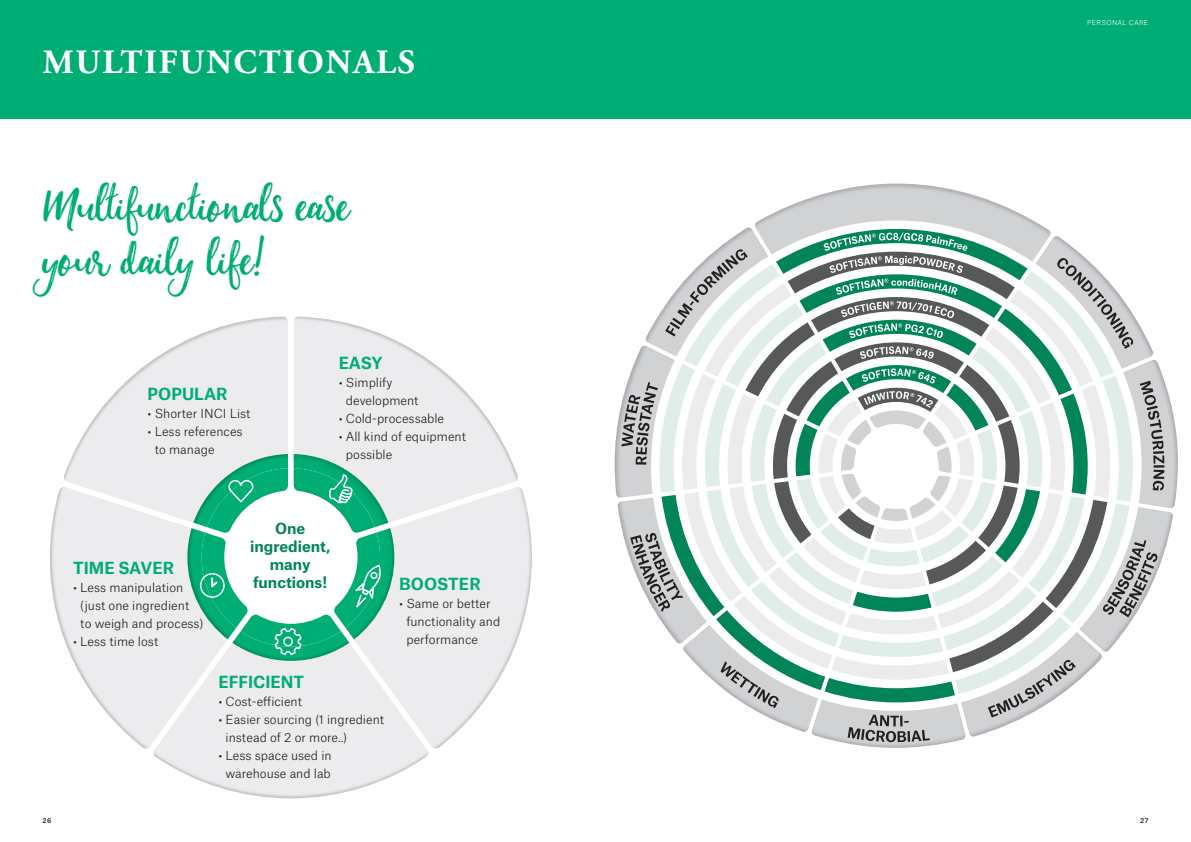
<style>
.page{position:relative;width:1191px;height:842px;background:#fff}
.page>*{position:absolute;margin:0;border:0;box-sizing:border-box;transform-origin:0 0}
.t1{font:47.7px/54px "Yorkshire Brush Script";color:#00ad75}
.t2{font:700 34px "Adobe Garamond Pro";letter-spacing:.055em;color:#fff}
.t3{font:700 16px "Atlas Grotesk";color:#00ad75}
.t4{font:700 14.7px/18.1px "Atlas Grotesk";color:#008458;text-align:center}
.t5{font:300 12px/18px "Atlas Grotesk";color:#231f20}
.t6{font:300 6.5px "Atlas Grotesk";letter-spacing:.05em;color:#fff}
.t7{font:500 6.5px "Atlas Grotesk";color:#231f20}
</style>
<div class="page">
<img style="left:841px;top:742px;width:110px;height:6px">
<img style="left:1164px;top:380px;width:14px;height:128px">
<img style="left:1164px;top:507px;width:8px;height:45px">
<img style="left:617px;top:501px;width:4px;height:23px">
<img style="left:614px;top:407px;width:7px;height:91px">
<img style="left:755px;top:184px;width:292px;height:45px">
<div style="left:0;top:0;width:1191px;height:119px;background:#00ad75"></div>
<img style="left:349px;top:487px;width:183px;height:261px">
<img style="left:294px;top:317px;width:224px;height:210px">
<img style="left:64px;top:317px;width:224px;height:170px">
<img style="left:154px;top:643px;width:274px;height:155px">
<img style="left:50px;top:487px;width:186px;height:261px">
<img style="left:334px;top:596px;width:11px;height:19px">
<img style="left:345px;top:528px;width:49px;height:111px">
<img style="left:345px;top:527px;width:43px;height:6px">
<img style="left:294px;top:454px;width:94px;height:73px">
<img style="left:207px;top:527px;width:29px;height:1px">
<img style="left:193px;top:454px;width:95px;height:73px">
<img style="left:236px;top:595px;width:11px;height:20px">
<img style="left:187px;top:528px;width:49px;height:111px">
<img style="left:232px;top:615px;width:117px;height:16px">
<img style="left:232px;top:631px;width:117px;height:30px">
<div style="left:200px;top:573px;width:25px;height:25px;border:2px solid #fff;border-radius:50%"></div>
<svg style="left:210px;top:576px;width:9px;height:15px"></svg>
<svg style="left:228px;top:479px;width:26px;height:25px"></svg>
<svg style="left:351px;top:564px;width:32px;height:49px;background:#36bd91"></svg>
<svg style="left:273px;top:627px;width:30px;height:29px"></svg>
<svg style="left:328px;top:475px;width:26px;height:29px"></svg>
<svg style="left:621px;top:229px;width:543px;height:513px"></svg>
<h2 class="t2" style="left:43px;top:42px;width:374px">MULTIFUNCTIONALS</h2>
<h1 class="t1" style="left:42px;top:175px;width:309px">Multifunctionals ease your daily life!</h1>
<h3 class="t3" style="left:147px;top:381px;width:82px">POPULAR</h3>
<p class="t5" style="left:147px;top:404px;width:105px">• Shorter INCI List</p>
<p class="t5" style="left:155px;top:422px;width:89px;text-indent:-7px">• Less references to manage</p>
<h3 class="t3" style="left:339px;top:350px;width:45px">EASY</h3>
<p class="t5" style="left:346px;top:372px;width:74px;text-indent:-7px">• Simplify development</p>
<p class="t5" style="left:339px;top:408px;width:107px">• Cold-processable</p>
<p class="t5" style="left:346px;top:426px;width:122px;text-indent:-7px">• All kind of equipment possible</p>
<h3 class="t3" style="left:73px;top:554px;width:103px">TIME SAVER</h3>
<p class="t5" style="left:80px;top:577px;width:125px;text-indent:-7px">• Less manipulation (just one ingredient to weigh and process)</p>
<p class="t5" style="left:73px;top:631px;width:87px">• Less time lost</p>
<p class="t4" style="left:250px;top:518px;width:82px">One ingredient, many functions!</p>
<h3 class="t3" style="left:399px;top:570px;width:83px">BOOSTER</h3>
<p class="t5" style="left:406px;top:593px;width:95px;text-indent:-7px">• Same or better functionality and performance</p>
<h3 class="t3" style="left:218px;top:669px;width:87px">EFFICIENT</h3>
<p class="t5" style="left:218px;top:691px;width:85px">• Cost-efficient</p>
<p class="t5" style="left:225px;top:709px;width:160px;text-indent:-7px">• Easier sourcing (1 ingredient instead of 2 or more..)</p>
<p class="t5" style="left:218px;top:745px;width:115px;text-align:center">• Less space used in warehouse and lab</p>
<p class="t6" style="left:1087px;top:18px;width:63px">PERSONAL CARE</p>
<p class="t7" style="left:43px;top:815px;width:10px">26</p>
<p class="t7" style="left:1140px;top:815px;width:10px">27</p>
</div>
